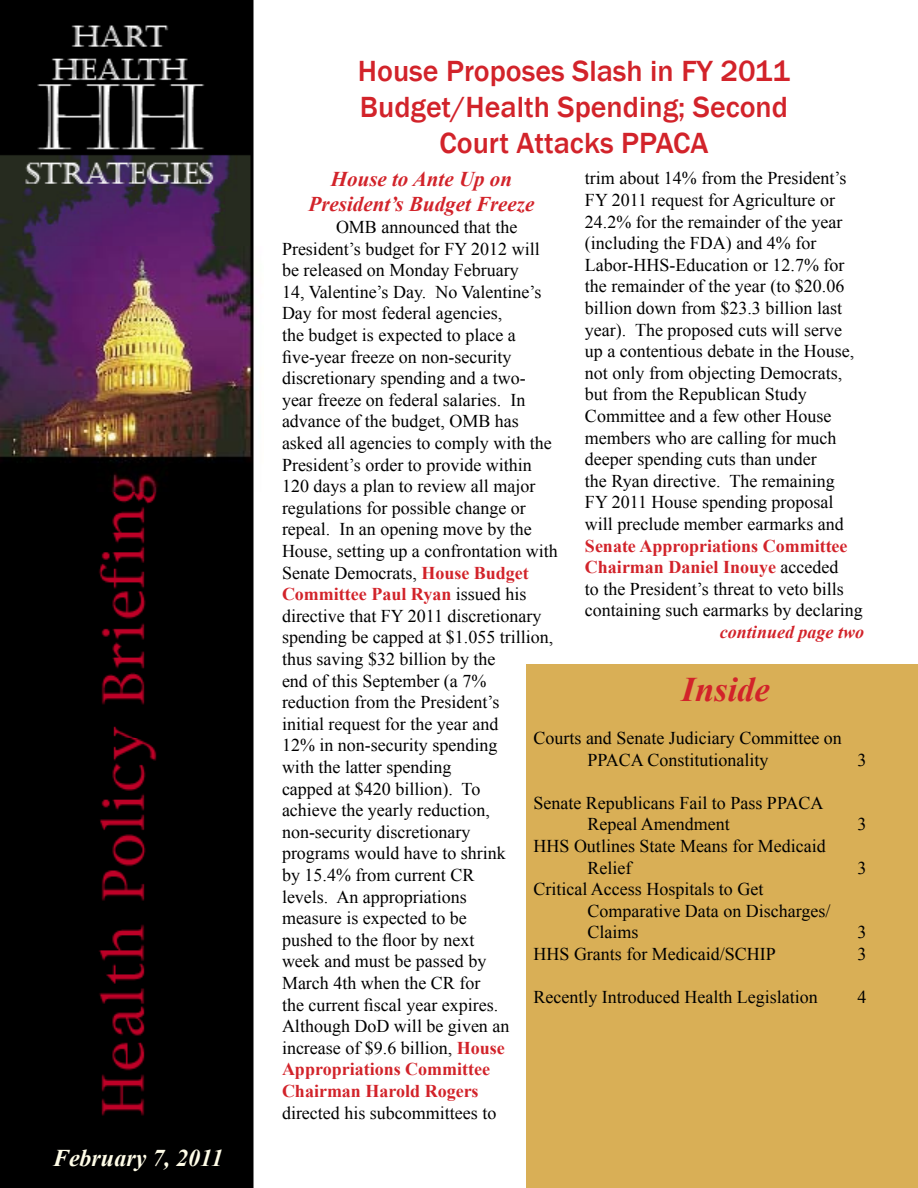
<style>
.page{position:relative;width:918px;height:1188px;background:#fff}
.page>*{position:absolute;margin:0;border:0;box-sizing:border-box;transform-origin:0 0}
.t1{font:italic 700 34.5px "Times New Roman";color:#d2232a}
.t2{font:500 30px/36px "Franklin Gothic";color:#d2232a;text-align:center}
.t3{font:italic 700 24px "Times New Roman";color:#fffde8}
.t4{font:italic 700 21px/25.2px "Times New Roman";color:#d2232a;text-align:center}
.t5{font:18px/21.6px "Times New Roman";color:#000}
.t6{font:italic 700 18px "Times New Roman";color:#d2232a}
.s1{font-weight:700;color:#d2232a}
</style>
<div class="page">
<img style="left:0;top:0;width:254px;height:1187px">
<div style="left:526px;top:664px;width:392px;height:524px;background:#d9af56"></div>
<h3 class="t3" style="left:53px;top:1141px;width:172px">February 7, 2011</h3>
<h2 class="t2" style="left:358px;top:53px;width:434px">House Proposes Slash in FY 2011<br>Budget/Health Spending; Second<br>Court Attacks PPACA</h2>
<p class="t5" style="left:585px;top:167px;width:271px">trim about 14% from the President’s FY 2011 request for Agriculture or 24.2% for the remainder of the year (including the FDA) and 4% for Labor-HHS-Education or 12.7% for the remainder of the year (to $20.06 billion down from $23.3 billion last year). The proposed cuts will serve up a contentious debate in the House, not only from objecting Democrats, but from the Republican Study Committee and a few other House members who are calling for much deeper spending cuts than under<br>the Ryan directive. The remaining FY 2011 House spending proposal will preclude member earmarks and</p>
<p class="t5" style="left:585px;top:535px;width:279px"><span class="s1">Senate Appropriations Committee Chairman Daniel Inouye</span> acceded<br>to the President’s threat to veto bills containing such earmarks by declaring</p>
<p class="t6" style="left:720px;top:620px;width:146px">continued page two</p>
<h1 class="t1" style="left:682px;top:665px;width:90px">Inside</h1>
<p class="t5" style="left:588px;top:727px;width:256px;text-indent:-54px">Courts and Senate Judiciary Committee on<br>PPACA Constitutionality</p>
<p class="t4" style="left:309px;top:166px;width:227px">House to Ante Up on<br>President’s Budget Freeze</p>
<p class="t5" style="left:282px;top:216px;width:277px;text-indent:54px">OMB announced that the<br>President’s budget for FY 2012 will be released on Monday February<br>14, Valentine’s Day. No Valentine’s<br>Day for most federal agencies,<br>the budget is expected to place a five-year freeze on non-security discretionary spending and a two&shy;year freeze on federal salaries. In advance of the budget, OMB has asked all agencies to comply with the<br>President’s order to provide within<br>120 days a plan to review all major regulations for possible change or repeal. In an opening move by the<br>House, setting up a confrontation with<br>Senate Democrats, <span class="s1">House Budget<br>Committee Paul Ryan</span> issued his directive that FY 2011 discretionary spending be capped at $1.055 trillion, thus saving $32 billion by the<br>end of this September (a 7% reduction from the President’s<br>initial request for the year and<br>12% in non-security spending<br>with the latter spending<br>capped at $420 billion). To<br>achieve the yearly reduction, non-security discretionary<br>programs would have to shrink<br>by 15.4% from current CR<br>levels. An appropriations<br>measure is expected to be<br>pushed to the floor by next<br>week and must be passed by<br>March 4th when the CR for<br>the current fiscal year expires.<br>Although DoD will be given an increase of $9.6 billion, <span class="s1">House<br>Appropriations Committee<br>Chairman Harold Rogers</span></p>
<p class="t5" style="left:282px;top:1102px;width:216px">directed his subcommittees to</p>
<p class="t5" style="left:858px;top:749px;width:10px">3</p>
<p class="t5" style="left:588px;top:792px;width:237px;text-indent:-54px">Senate Republicans Fail to Pass PPACA<br>Repeal Amendment</p>
<p class="t5" style="left:858px;top:813px;width:10px">3</p>
<p class="t5" style="left:588px;top:835px;width:240px;text-indent:-54px">HHS Outlines State Means for Medicaid<br>Relief</p>
<p class="t5" style="left:858px;top:857px;width:10px">3</p>
<p class="t5" style="left:588px;top:878px;width:245px;text-indent:-54px">Critical Access Hospitals to Get<br>Comparative Data on Discharges/<br>Claims</p>
<p class="t5" style="left:858px;top:921px;width:10px">3</p>
<p class="t5" style="left:534px;top:943px;width:244px">HHS Grants for Medicaid/SCHIP</p>
<p class="t5" style="left:858px;top:943px;width:10px">3</p>
<p class="t5" style="left:534px;top:986px;width:286px">Recently Introduced Health Legislation</p>
<p class="t5" style="left:858px;top:986px;width:10px">4</p>
</div>
